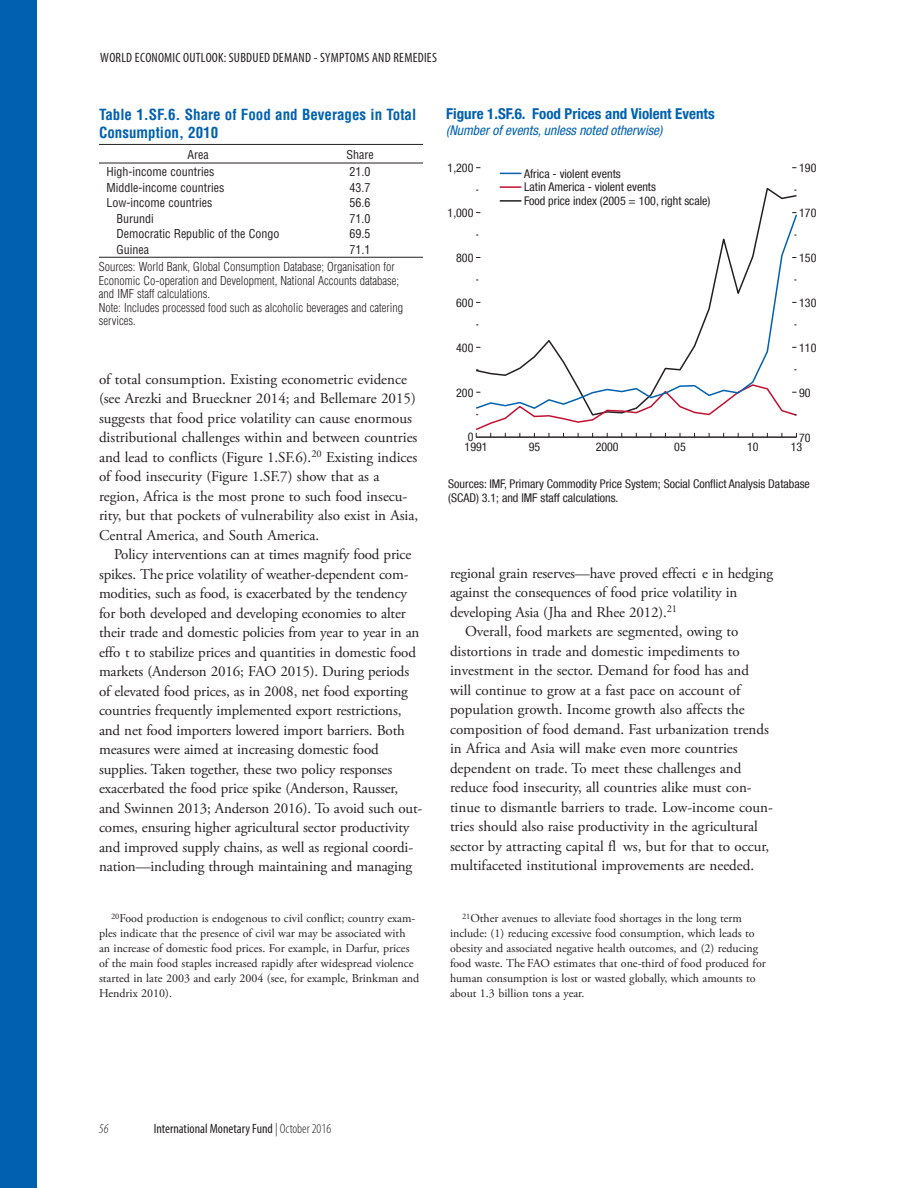
<style>
.page{position:relative;width:918px;height:1188px;background:#fff}
.page>*{position:absolute;margin:0;border:0;box-sizing:border-box;transform-origin:0 0}
.t1{font:15px/19.5px "Adobe Garamond Pro";letter-spacing:-.005em;color:#231f20}
.t2{font:700 condensed 15px/18px "Helvetica";color:#0161b0}
.t3{font:700 condensed 15px "Helvetica Neue LT Com";color:#0161b0}
.t4{font:condensed 13.5px "Myriad Pro";letter-spacing:.02em;color:#231f20}
.t5{font:condensed 13.5px "Myriad Pro";color:#231f20}
.t6{font:italic condensed 13.5px "Helvetica Neue LT Com";color:#0161b0}
.t7{font:italic 300 condensed 13.5px "Myriad Pro";color:#231f20}
.t8{font:12px/15px "Adobe Garamond Pro";color:#231f20}
.t9{font:condensed 12px/13.8px "Helvetica Neue LT Com";color:#231f20}
.t10{font:300 condensed 12px/13.5px "Helvetica";color:#231f20}
.t11{font:condensed 12px "Helvetica";color:#231f20}
.s1{font-weight:300}
</style>
<div class="page">
<div style="left:0;top:0;width:37px;height:1188px;background:#0161b0"></div>
<hr style="left:99px;top:144px;width:198px;height:1px;background:#231f20">
<hr style="left:297px;top:144px;width:126px;height:1px;background:#231f20">
<hr style="left:99px;top:163px;width:198px;height:1px;background:#231f20">
<hr style="left:297px;top:163px;width:126px;height:1px;background:#231f20">
<hr style="left:99px;top:257px;width:198px;height:1px;background:#231f20">
<hr style="left:297px;top:257px;width:126px;height:1px;background:#231f20">
<svg style="left:476px;top:213px;width:321px;height:170px"></svg>
<hr style="left:476px;top:437px;width:320px;height:1px;background:#231f20">
<svg style="left:475px;top:383px;width:322px;height:54px"></svg>
<svg style="left:500px;top:173px;width:21px;height:1px"></svg>
<hr style="left:500px;top:186px;width:21px;height:2px;background:#c3102f">
<hr style="left:500px;top:200px;width:21px;height:2px;background:#231f20">
<p class="t4" style="left:100px;top:49px;width:338px">WORLD ECONOMIC OUTLOOK:SUBDUED DEMAND - SYMPTOMS AND REMEDIES</p>
<p class="t2" style="left:99px;top:106px;width:319px">Table 1.SF.6. Share of Food and Beverages in Total<br>Consumption, 2010</p>
<p class="t11" style="left:187px;top:147px;width:23px">Area</p>
<p class="t11" style="left:346px;top:147px;width:29px">Share</p>
<p class="t11" style="left:106px;top:164px;width:109px">High-income countries</p>
<p class="t11" style="left:349px;top:164px;width:22px">21.0</p>
<p class="t11" style="left:106px;top:180px;width:119px">Middle-income countries</p>
<p class="t11" style="left:349px;top:180px;width:22px">43.7</p>
<p class="t11" style="left:106px;top:195px;width:107px">Low-income countries</p>
<p class="t11" style="left:349px;top:195px;width:22px">56.6</p>
<p class="t11" style="left:116px;top:211px;width:39px">Burundi</p>
<p class="t11" style="left:349px;top:211px;width:22px">71.0</p>
<p class="t11" style="left:116px;top:226px;width:165px">Democratic Republic of the Congo</p>
<p class="t11" style="left:349px;top:226px;width:22px">69.5</p>
<p class="t11" style="left:116px;top:242px;width:34px">Guinea</p>
<p class="t11" style="left:349px;top:242px;width:22px">71.1</p>
<p class="t10" style="left:99px;top:260px;width:306px">Sources: World Bank, Global Consumption Database; Organisation for Economic Co-operation and Development, National Accounts database; and IMF staff calculations.<br>Note: Includes processed food such as alcoholic beverages and catering services.</p>
<p class="t1" style="left:99px;top:370px;width:321px">of total consumption. Existing econometric evidence (see Arezki and Brueckner 2014; and Bellemare 2015) suggests that food price volatility can cause enormous distributional challenges within and between countries and lead to conflicts (Figure 1.SF.6).<sup>20</sup> Existing indices of food insecurity (Figure 1.SF.7) show that as a region, Africa is the most prone to such food insecu&shy;rity, but that pockets of vulnerability also exist in Asia, Central America, and South America.</p>
<p class="t1" style="left:99px;top:545px;width:325px;text-indent:15px">Policy interventions can at times magnify food price spikes. The price volatility of weather-dependent com&shy;modities, such as food, is exacerbated by the tendency for both developed and developing economies to alter their trade and domestic policies from year to year in an effo t to stabilize prices and quantities in domestic food markets (Anderson 2016; FAO 2015). During periods of elevated food prices, as in 2008, net food exporting countries frequently implemented export restrictions, and net food importers lowered import barriers. Both measures were aimed at increasing domestic food supplies. Taken together, these two policy responses exacerbated the food price spike (Anderson, Rausser, and Swinnen 2013; Anderson 2016). To avoid such out&shy;comes, ensuring higher agricultural sector productivity and improved supply chains, as well as regional coordi&shy;nation—including through maintaining and managing</p>
<p class="t8" style="left:99px;top:911px;width:322px;text-indent:12px"><sup>20</sup>Food production is endogenous to civil conflict; country exam&shy;ples indicate that the presence of civil war may be associated with an increase of domestic food prices. For example, in Darfur, prices of the main food staples increased rapidly after widespread violence started in late 2003 and early 2004 (see, for example, Brinkman and Hendrix 2010).</p>
<p class="t3" style="left:446px;top:105px;width:270px">Figure 1.SF.6. Food Prices and Violent Events</p>
<p class="t6" style="left:446px;top:122px;width:218px">(Number of events, unless noted otherwise)</p>
<p class="t9" style="left:448px;top:161px;width:27px">1,200</p>
<p class="t9" style="left:448px;top:206px;width:27px">1,000</p>
<p class="t9" style="left:524px;top:166px;width:188px">Africa - violent events<br>Latin America - violent events<br>Food price index (2005 = 100, right scale)</p>
<p class="t9" style="left:799px;top:161px;width:19px">190</p>
<p class="t9" style="left:799px;top:206px;width:19px">170</p>
<p class="t9" style="left:456px;top:251px;width:19px">800</p>
<p class="t9" style="left:799px;top:251px;width:19px">150</p>
<p class="t9" style="left:456px;top:295px;width:19px">600</p>
<p class="t9" style="left:799px;top:295px;width:19px">130</p>
<p class="t9" style="left:456px;top:340px;width:19px">400</p>
<p class="t9" style="left:799px;top:340px;width:19px">110</p>
<p class="t9" style="left:456px;top:385px;width:19px">200</p>
<p class="t9" style="left:799px;top:385px;width:13px">90</p>
<p class="t9" style="left:468px;top:430px;width:7px">0</p>
<p class="t9" style="left:799px;top:430px;width:13px">70</p>
<p class="t9" style="left:465px;top:440px;width:25px">1991</p>
<p class="t9" style="left:529px;top:440px;width:13px">95</p>
<p class="t9" style="left:596px;top:440px;width:25px">2000</p>
<p class="t9" style="left:674px;top:440px;width:13px">05</p>
<p class="t9" style="left:747px;top:440px;width:13px">10</p>
<p class="t9" style="left:791px;top:440px;width:13px">13</p>
<p class="t9" style="left:448px;top:477px;width:363px">Sources: IMF, Primary Commodity Price System; Social Conflict Analysis Database (SCAD) 3.1; and IMF staff calculations.</p>
<p class="t1" style="left:450px;top:564px;width:325px">regional grain reserves—have proved effecti e in hedging</p>
<p class="t1" style="left:450px;top:583px;width:289px">against the consequences of food price volatility in</p>
<p class="t1" style="left:450px;top:603px;width:229px">developing Asia (Jha and Rhee 2012).<sup>21</sup></p>
<p class="t1" style="left:465px;top:622px;width:275px">Overall, food markets are segmented, owing to</p>
<p class="t1" style="left:450px;top:642px;width:291px">distortions in trade and domestic impediments to</p>
<p class="t1" style="left:450px;top:661px;width:301px">investment in the sector. Demand for food has and</p>
<p class="t1" style="left:450px;top:681px;width:292px">will continue to grow at a fast pace on account of</p>
<p class="t1" style="left:450px;top:700px;width:296px">population growth. Income growth also affects the</p>
<p class="t1" style="left:450px;top:720px;width:320px">composition of food demand. Fast urbanization trends</p>
<p class="t1" style="left:450px;top:739px;width:289px">in Africa and Asia will make even more countries</p>
<p class="t1" style="left:450px;top:759px;width:293px">dependent on trade. To meet these challenges and</p>
<p class="t1" style="left:450px;top:778px;width:303px">reduce food insecurity, all countries alike must con-</p>
<p class="t1" style="left:450px;top:798px;width:324px">tinue to dismantle barriers to trade. Low-income coun-</p>
<p class="t1" style="left:450px;top:817px;width:309px">tries should also raise productivity in the agricultural</p>
<p class="t1" style="left:450px;top:837px;width:321px">sector by attracting capital fl ws, but for that to occur,</p>
<p class="t1" style="left:450px;top:856px;width:306px">multifaceted institutional improvements are needed.</p>
<p class="t8" style="left:450px;top:911px;width:317px;text-indent:12px"><sup>21</sup>Other avenues to alleviate food shortages in the long term include: (1) reducing excessive food consumption, which leads to obesity and associated negative health outcomes, and (2) reducing food waste. The FAO estimates that one-third of food produced for human consumption is lost or wasted globally, which amounts to about 1.3 billion tons a year.</p>
<p class="t7" style="left:99px;top:1121px;width:11px">56</p>
<p class="t5" style="left:154px;top:1121px;width:179px">International Monetary Fund <span class="s1">| October 2016</span></p>
</div>
